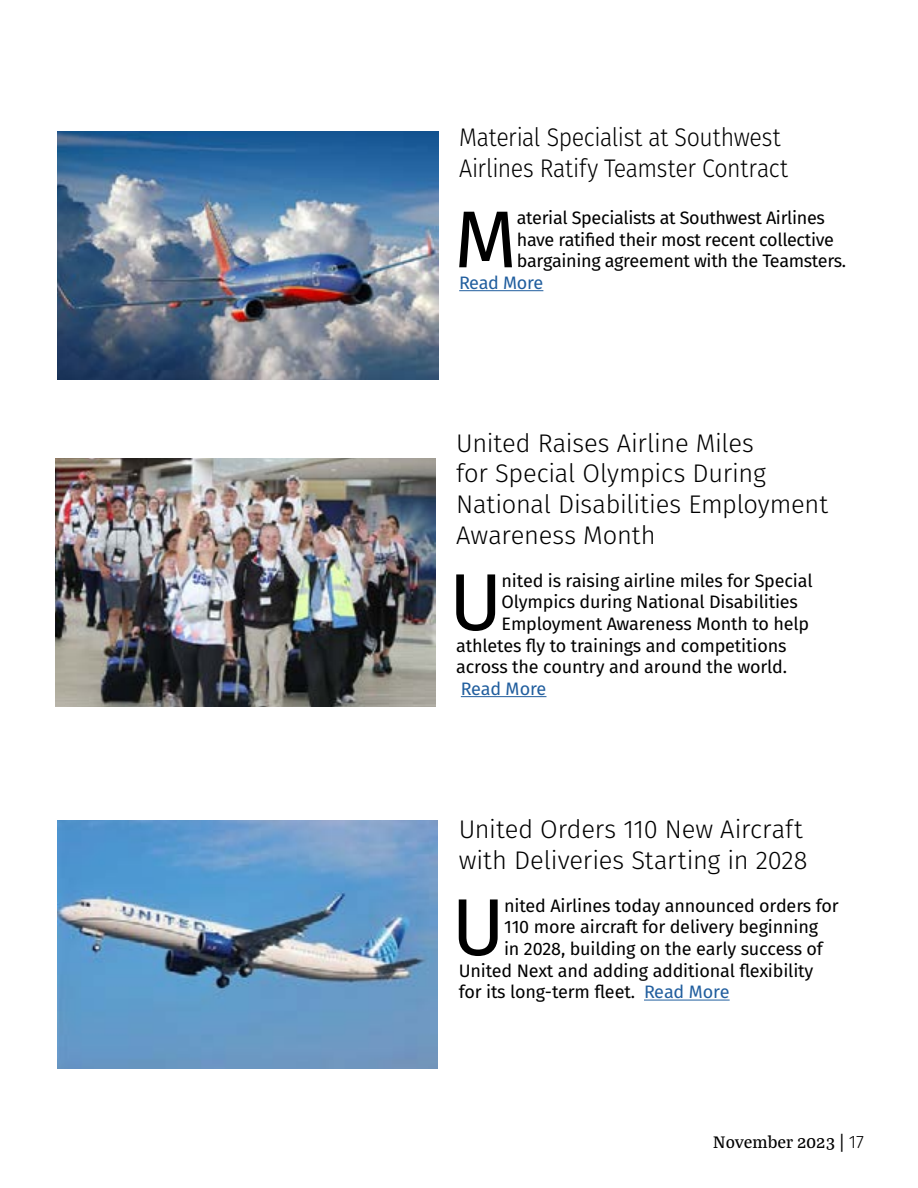
<style>
.page{position:relative;width:918px;height:1188px;background:#fff}
.page>*{position:absolute;margin:0;border:0;box-sizing:border-box;transform-origin:0 0}
.t1{font:80.7px "Fira Sans";color:#000}
.t2{font:300 25.5px/30.6px "Fira Sans";letter-spacing:-.01em;color:#000}
.t3{font:300 25.5px/30.6px "Fira Sans";letter-spacing:-.01em;color:#000;scale:.91 1}
.t4{font:18px/21.6px "Fira Sans";letter-spacing:-.01em;color:#000}
.t5{font:18px "Fira Sans";letter-spacing:-.02em;color:#215e9e}
.t6{font:500 18px "Bagatela";color:#000}
.s1{color:#215e9e}
.s2{font-family:"Fira Sans";font-weight:300}
</style>
<div class="page">
<hr style="left:461px;top:696px;width:85px;height:1px;background:#215e9e">
<img style="left:55px;top:459px;width:380px;height:248px">
<hr style="left:459px;top:290px;width:84px;height:1px;background:#215e9e">
<img style="left:58px;top:131px;width:380px;height:249px">
<hr style="left:644px;top:1000px;width:86px;height:1px;background:#215e9e">
<img style="left:58px;top:820px;width:380px;height:249px">
<h2 class="t3" style="left:459px;top:122px;width:363px">Material Specialist at Southwest<br>Airlines Ratify Teamster Contract</h2>
<h1 class="t1" style="left:454px;top:183px;width:66px">M</h1>
<p class="t4" style="left:517px;top:207px;width:331px">aterial Specialists at Southwest Airlines have ratified their most recent collective bargaining agreement with the Teamsters.</p>
<p class="t5" style="left:459px;top:270px;width:86px">Read More</p>
<h2 class="t2" style="left:456px;top:427px;width:373px">United Raises Airline Miles<br>for Special Olympics During<br>National Disabilities Employment<br>Awareness Month</h2>
<h1 class="t1" style="left:449px;top:545px;width:55px">U</h1>
<p class="t4" style="left:502px;top:570px;width:313px">nited is raising airline miles for Special</p>
<p class="t4" style="left:502px;top:591px;width:298px">Olympics during National Disabilities</p>
<p class="t4" style="left:502px;top:613px;width:309px">Employment Awareness Month to help</p>
<p class="t4" style="left:456px;top:635px;width:332px">athletes fly to trainings and competitions</p>
<p class="t4" style="left:456px;top:656px;width:332px">across the country and around the world.</p>
<p class="t5" style="left:461px;top:676px;width:87px">Read More</p>
<h2 class="t2" style="left:459px;top:814px;width:350px">United Orders 110 New Aircraft with Deliveries Starting in 2028</h2>
<h1 class="t1" style="left:451px;top:870px;width:55px">U</h1>
<p class="t4" style="left:504px;top:895px;width:336px">nited Airlines today announced orders for</p>
<p class="t4" style="left:504px;top:916px;width:316px">110 more aircraft for delivery beginning</p>
<p class="t4" style="left:504px;top:938px;width:320px">in 2028, building on the early success of</p>
<p class="t4" style="left:459px;top:960px;width:356px">United Next and adding additional flexibility</p>
<p class="t4" style="left:459px;top:981px;width:272px">for its long-term fleet. <span class="s1">Read More</span></p>
<p class="t6" style="left:713px;top:1130px;width:152px">November 2023 | <span class="s2">17</span></p>
</div>
